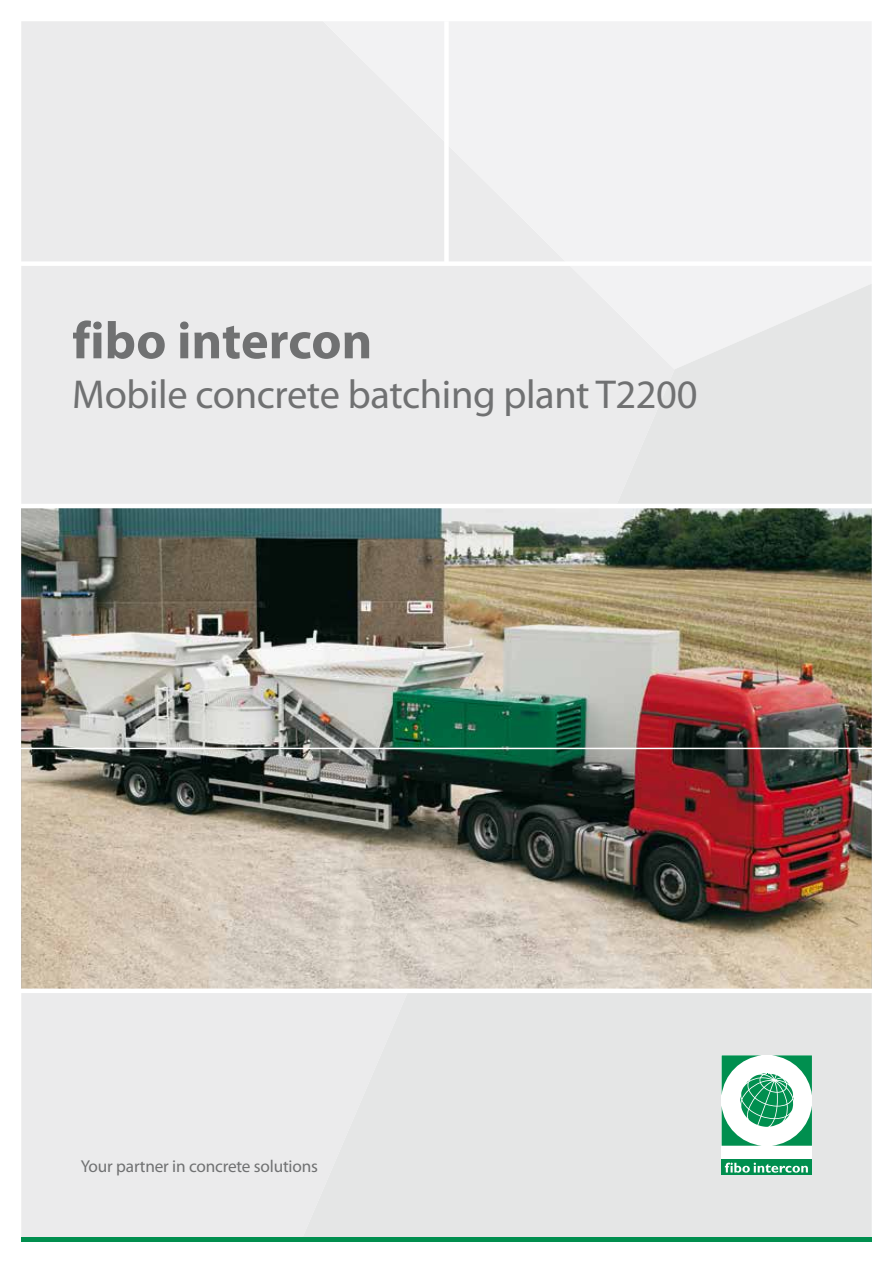
<style>
.page{position:relative;width:893px;height:1263px;background:#fff}
.page>*{position:absolute;margin:0;border:0;box-sizing:border-box;transform-origin:0 0}
.t1{font:700 52.5px "Myriad Pro";color:#707172}
.t2{font:40.5px "Myriad Pro";letter-spacing:-.01em;color:#707172}
.t3{font:17.25px "Myriad Pro";letter-spacing:-.01em;color:#707172}
</style>
<div class="page">
<div style="left:21px;top:21px;width:302px;height:1216px;background:#ebebec"></div>
<div style="left:323px;top:22px;width:549px;height:262px;background:#f2f2f3"></div>
<div style="left:301px;top:284px;width:571px;height:953px;background:#e5e6e6"></div>
<div style="left:21px;top:1237px;width:851px;height:5px;background:#008f4f"></div>
<img style="left:21px;top:508px;width:851px;height:480px">
<div style="left:0;top:261px;width:893px;height:5px;background:#fff"></div>
<hr style="left:0;top:504px;width:893px;height:4px;background:#fff">
<hr style="left:0;top:748px;width:893px;height:1px;background:#fff">
<div style="left:0;top:988px;width:893px;height:5px;background:#fff"></div>
<div style="left:444px;top:21px;width:5px;height:243px;background:#fff"></div>
<div style="left:722px;top:1055px;width:90px;height:120px;background:#fff"></div>
<div style="left:722px;top:1159px;width:90px;height:16px;background:#008f4f"></div>
<svg style="left:725px;top:1163px;width:83px;height:10px"></svg>
<svg style="left:722px;top:1055px;width:90px;height:91px"></svg>
<p class="t1" style="left:72px;top:306px;width:302px">fibo intercon</p>
<p class="t2" style="left:72px;top:369px;width:627px">Mobile concrete batching plant T2200</p>
<p class="t3" style="left:81px;top:1156px;width:239px">Your partner in concrete solutions</p>
</div>
